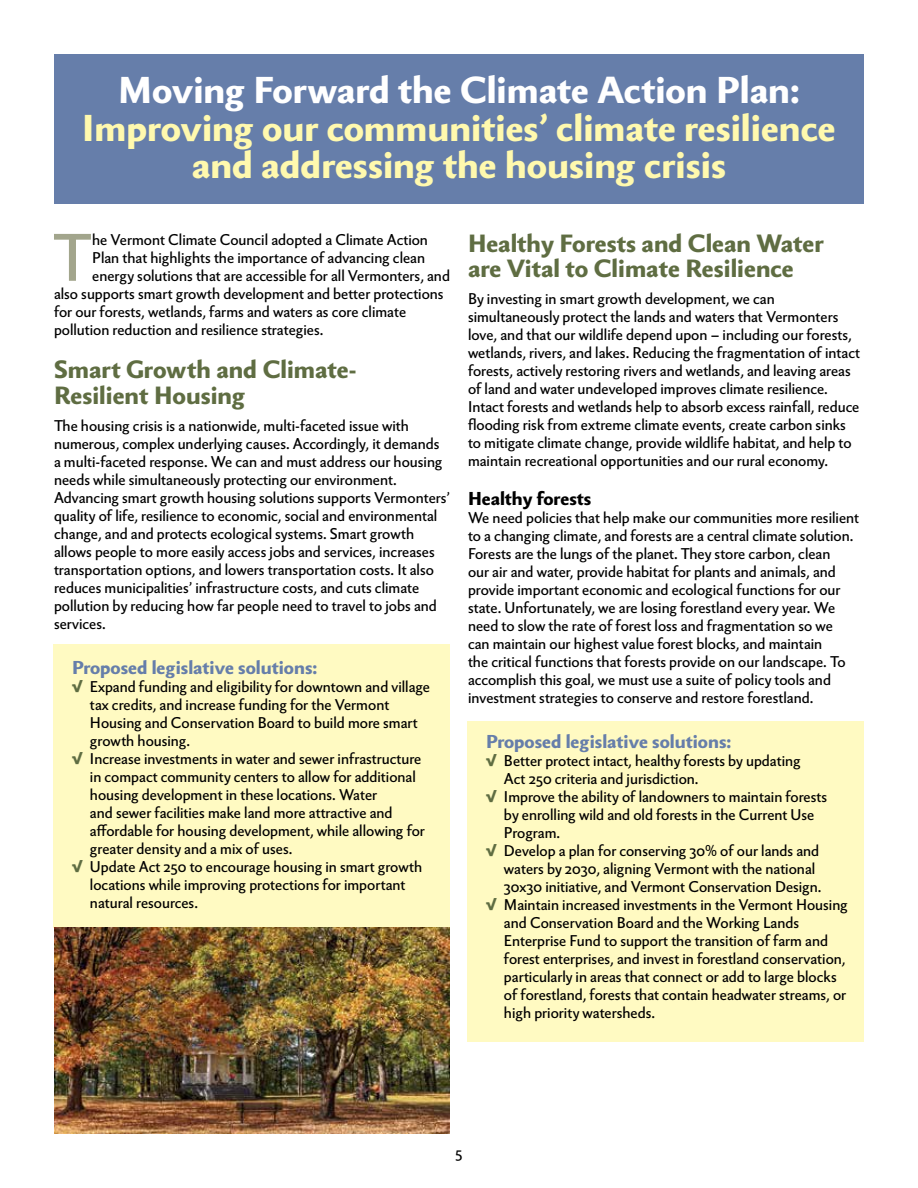
<style>
.page{position:relative;width:918px;height:1188px;background:#fff}
.page>*{position:absolute;margin:0;border:0;box-sizing:border-box;transform-origin:0 0}
.t1{font:64.65px "Berling Nova Sans Pro";color:#a2a58c}
.t2{font:800 36px/37.5px "Berling Nova Sans Pro";color:#fff9ae;text-align:center}
.t3{font:800 36px "Berling Nova Sans Pro";color:#fff}
.t4{font:800 24px/25.5px "Berling Nova Sans Pro";color:#5f6d42}
.t5{font:800 18px "Berling Nova Sans Pro";color:#667eaa}
.t6{font:800 18px "Berling Nova Sans Pro";color:#000}
.t7{font:15px/18px "Berling Nova Sans Pro";color:#000}
.s1{font-weight:800;font-size:16.5px;color:#5f6d42}
</style>
<div class="page">
<div style="left:468px;top:721px;width:396px;height:321px;background:#fffac2"></div>
<div style="left:53px;top:644px;width:397px;height:284px;background:#fffac2"></div>
<div style="left:55px;top:54px;width:809px;height:149px;background:#667eaa"></div>
<img style="left:54px;top:928px;width:396px;height:206px">
<h2 class="t3" style="left:118px;top:65px;width:683px">Moving Forward the Climate Action Plan:</h2>
<h2 class="t2" style="left:82px;top:107px;width:755px">Improving our communities’ climate resilience and addressing the housing crisis</h2>
<h1 class="t1" style="left:53px;top:210px;width:41px">T</h1>
<p class="t7" style="left:92px;top:229px;width:337px">he Vermont Climate Council adopted a Climate Action</p>
<p class="t7" style="left:92px;top:247px;width:334px">Plan that highlights the importance of advancing clean</p>
<p class="t7" style="left:92px;top:265px;width:359px">energy solutions that are accessible for all Vermonters, and</p>
<p class="t7" style="left:54px;top:283px;width:391px">also supports smart growth development and better protections</p>
<p class="t7" style="left:54px;top:301px;width:354px">for our forests, wetlands, farms and waters as core climate</p>
<p class="t7" style="left:54px;top:319px;width:271px">pollution reduction and resilience strategies.</p>
<h3 class="t4" style="left:54px;top:356px;width:304px">Smart Growth and Climate-<br>Resilient Housing</h3>
<p class="t7" style="left:54px;top:415px;width:397px">The housing crisis is a nationwide, multi-faceted issue with numerous, complex underlying causes. Accordingly, it demands a multi-faceted response. We can and must address our housing needs while simultaneously protecting our environment.<br>Advancing smart growth housing solutions supports Vermonters’ quality of life, resilience to economic, social and environmental change, and and protects ecological systems. Smart growth allows people to more easily access jobs and services, increases transportation options, and lowers transportation costs. It also reduces municipalities’ infrastructure costs, and cuts climate pollution by reducing how far people need to travel to jobs and services.</p>
<p class="t5" style="left:72px;top:654px;width:247px">Proposed legislative solutions:</p>
<p class="t7" style="left:72px;top:676px;width:360px"><span class="s1">√</span> Expand funding and eligibility for downtown and village</p>
<p class="t7" style="left:90px;top:694px;width:301px">tax credits, and increase funding for the Vermont</p>
<p class="t7" style="left:90px;top:712px;width:329px">Housing and Conservation Board to build more smart</p>
<p class="t7" style="left:90px;top:730px;width:102px">growth housing.</p>
<p class="t7" style="left:72px;top:748px;width:351px"><span class="s1">√</span> Increase investments in water and sewer infrastructure</p>
<p class="t7" style="left:90px;top:766px;width:327px">in compact community centers to allow for additional</p>
<p class="t7" style="left:90px;top:784px;width:289px">housing development in these locations. Water</p>
<p class="t7" style="left:90px;top:802px;width:304px">and sewer facilities make land more attractive and</p>
<p class="t7" style="left:90px;top:820px;width:336px">affordable for housing development, while allowing for</p>
<p class="t7" style="left:90px;top:838px;width:204px">greater density and a mix of uses.</p>
<p class="t7" style="left:72px;top:856px;width:352px"><span class="s1">√</span> Update Act 250 to encourage housing in smart growth</p>
<p class="t7" style="left:90px;top:874px;width:317px">locations while improving protections for important</p>
<p class="t7" style="left:90px;top:892px;width:110px">natural resources.</p>
<h3 class="t4" style="left:468px;top:229px;width:357px">Healthy Forests and Clean Water are Vital to Climate Resilience</h3>
<p class="t7" style="left:468px;top:289px;width:394px">By investing in smart growth development, we can simultaneously protect the lands and waters that Vermonters love, and that our wildlife depend upon – including our forests, wetlands, rivers, and lakes. Reducing the fragmentation of intact forests, actively restoring rivers and wetlands, and leaving areas of land and water undeveloped improves climate resilience.<br>Intact forests and wetlands help to absorb excess rainfall, reduce flooding risk from extreme climate events, create carbon sinks to mitigate climate change, provide wildlife habitat, and help to maintain recreational opportunities and our rural economy.</p>
<p class="t6" style="left:468px;top:486px;width:125px">Healthy forests</p>
<p class="t7" style="left:468px;top:508px;width:393px">We need policies that help make our communities more resilient to a changing climate, and forests are a central climate solution.<br>Forests are the lungs of the planet. They store carbon, clean<br>our air and water, provide habitat for plants and animals, and provide important economic and ecological functions for our state. Unfortunately, we are losing forestland every year. We need to slow the rate of forest loss and fragmentation so we<br>can maintain our highest value forest blocks, and maintain<br>the critical functions that forests provide on our landscape. To accomplish this goal, we must use a suite of policy tools and investment strategies to conserve and restore forestland.</p>
<p class="t5" style="left:486px;top:729px;width:247px">Proposed legislative solutions:</p>
<p class="t7" style="left:486px;top:751px;width:316px"><span class="s1">√</span> Better protect intact, healthy forests by updating</p>
<p class="t7" style="left:504px;top:769px;width:196px">Act 250 criteria and jurisdiction.</p>
<p class="t7" style="left:486px;top:787px;width:343px"><span class="s1">√</span> Improve the ability of landowners to maintain forests</p>
<p class="t7" style="left:504px;top:805px;width:312px">by enrolling wild and old forests in the Current Use</p>
<p class="t7" style="left:504px;top:823px;width:58px">Program.</p>
<p class="t7" style="left:486px;top:841px;width:335px"><span class="s1">√</span> Develop a plan for conserving 30% of our lands and</p>
<p class="t7" style="left:504px;top:859px;width:313px">waters by 2030, aligning Vermont with the national</p>
<p class="t7" style="left:504px;top:877px;width:319px">30x30 initiative, and Vermont Conservation Design.</p>
<p class="t7" style="left:486px;top:895px;width:363px"><span class="s1">√</span> Maintain increased investments in the Vermont Housing</p>
<p class="t7" style="left:504px;top:913px;width:297px">and Conservation Board and the Working Lands</p>
<p class="t7" style="left:504px;top:931px;width:326px">Enterprise Fund to support the transition of farm and</p>
<p class="t7" style="left:504px;top:949px;width:343px">forest enterprises, and invest in forestland conservation,</p>
<p class="t7" style="left:504px;top:967px;width:334px">particularly in areas that connect or add to large blocks</p>
<p class="t7" style="left:504px;top:985px;width:344px">of forestland, forests that contain headwater streams, or</p>
<p class="t7" style="left:504px;top:1003px;width:153px">high priority watersheds.</p>
<p class="t7" style="left:455px;top:1142px;width:9px">5</p>
</div>
